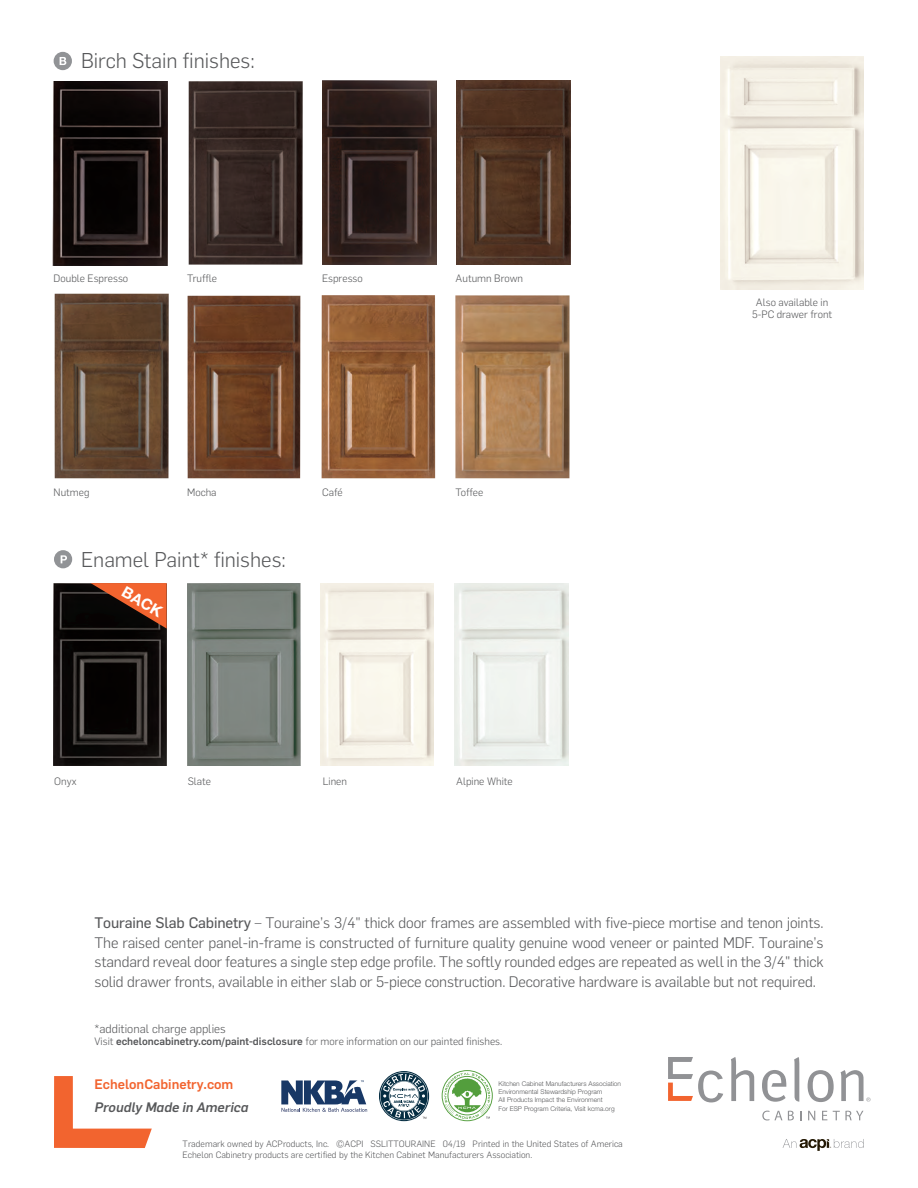
<style>
.page{position:relative;width:918px;height:1188px;background:#fff}
.page>*{position:absolute;margin:0;border:0;box-sizing:border-box;transform-origin:0 0}
.t1{font:300 21px "Flama";color:#57585a}
.t2{font:700 15.45px "Helvetica Neue LT Std";color:#fff}
.t3{font:300 15px/19.5px "Flama";letter-spacing:-.01em;color:#57585a;text-align:justify}
.Cabinet_Nomenclature{font:500 13.5px "Flama";color:#f2642f}
.Cabinet_Nomenclature-2{font:italic 500 13.5px "Flama";color:#57585a}
.t4{font:300 12px "Flama";color:#57585a}
.t5{font:300 10.5px/12px "Flama";color:#57585a;text-align:center}
.t6{font:300 9px "Flama";color:#57585a}
.t7{font:300 6.6px/8.2px "Helvetica Neue LT Std";color:#57585a}
.s1{font-family:"Flama Basic";font-weight:400}
.s2{font-weight:500}
</style>
<div class="page">
<svg style="left:54px;top:1076px;width:98px;height:72px"></svg>
<svg style="left:808px;top:1070px;width:26px;height:32px"></svg>
<svg style="left:762px;top:1070px;width:24px;height:32px"></svg>
<svg style="left:731px;top:1057px;width:23px;height:44px"></svg>
<svg style="left:794px;top:1057px;width:5px;height:45px"></svg>
<svg style="left:762px;top:1111px;width:20px;height:10px"></svg>
<svg style="left:788px;top:1111px;width:6px;height:9px"></svg>
<svg style="left:808px;top:1111px;width:7px;height:9px"></svg>
<svg style="left:822px;top:1111px;width:5px;height:9px"></svg>
<svg style="left:833px;top:1111px;width:30px;height:9px"></svg>
<svg style="left:668px;top:1057px;width:55px;height:45px"></svg>
<svg style="left:841px;top:1070px;width:30px;height:32px"></svg>
<svg style="left:783px;top:1139px;width:81px;height:12px"></svg>
<svg style="left:281px;top:1080px;width:86px;height:32px"></svg>
<svg style="left:379px;top:1071px;width:50px;height:50px"></svg>
<svg style="left:442px;top:1070px;width:51px;height:51px"></svg>
<div style="left:54px;top:550px;width:18px;height:18px;background:#919396;border-radius:50%"></div>
<svg style="left:61px;top:555px;width:6px;height:8px"></svg>
<div style="left:54px;top:52px;width:18px;height:18px;background:#919396;border-radius:50%"></div>
<svg style="left:60px;top:57px;width:6px;height:8px"></svg>
<img style="left:720px;top:56px;width:144px;height:233px">
<img style="left:53px;top:81px;width:114px;height:185px">
<img style="left:456px;top:81px;width:114px;height:184px">
<img style="left:323px;top:81px;width:114px;height:184px">
<img style="left:189px;top:81px;width:114px;height:184px">
<img style="left:55px;top:294px;width:114px;height:184px">
<img style="left:187px;top:296px;width:113px;height:182px">
<img style="left:322px;top:295px;width:113px;height:183px">
<img style="left:455px;top:295px;width:115px;height:183px">
<img style="left:187px;top:583px;width:113px;height:183px">
<img style="left:54px;top:583px;width:113px;height:183px">
<img style="left:320px;top:583px;width:114px;height:183px">
<img style="left:455px;top:583px;width:113px;height:183px">
<svg style="left:91px;top:583px;width:76px;height:46px;background:#7d361b"></svg>
<p class="t1" style="left:81px;top:46px;width:175px">Birch Stain finishes:</p>
<p class="t5" style="left:54px;top:271px;width:76px">Double Espresso</p>
<p class="t5" style="left:187px;top:271px;width:31px">Truffle</p>
<p class="t5" style="left:322px;top:271px;width:42px">Espresso</p>
<p class="t5" style="left:456px;top:271px;width:69px">Autumn Brown</p>
<p class="t5" style="left:54px;top:485px;width:37px">Nutmeg</p>
<p class="t5" style="left:187px;top:485px;width:31px">Mocha</p>
<p class="t5" style="left:322px;top:485px;width:22px">Café</p>
<p class="t5" style="left:456px;top:485px;width:29px">Toffee</p>
<p class="t1" style="left:81px;top:545px;width:206px">Enamel Paint* finishes:</p>
<p class="t2" style="left:128px;top:582px;width:45px;rotate:30deg">BACK</p>
<p class="t5" style="left:54px;top:775px;width:24px">Onyx</p>
<p class="t5" style="left:188px;top:775px;width:25px">Slate</p>
<p class="t5" style="left:323px;top:775px;width:26px">Linen</p>
<p class="t5" style="left:456px;top:775px;width:58px">Alpine White</p>
<p class="t5" style="left:752px;top:296px;width:82px">Also available in<br>5-PC drawer front</p>
<p class="t3" style="left:94px;top:912px;width:731px"><span class="s1">Touraine Slab Cabinetry</span> – Touraine’s 3/4" thick door frames are assembled with five-piece mortise and tenon joints.<br>The raised center panel-in-frame is constructed of furniture quality genuine wood veneer or painted MDF. Touraine’s standard reveal door features a single step edge profile. The softly rounded edges are repeated as well in the 3/4" thick solid drawer fronts, available in either slab or 5-piece construction. Decorative hardware is available but not required.</p>
<p class="t4" style="left:94px;top:1021px;width:133px">*additional charge applies</p>
<p class="t5" style="left:94px;top:1035px;width:409px">Visit <span class="s2">echeloncabinetry.com/paint-disclosure</span> for more information on our painted finishes.</p>
<p class="t7" style="left:499px;top:1079px;width:124px">Kitchen Cabinet Manufacturers Association Environmental Stewardship Program<br>All Products Impact the Environment<br>For ESP Program Criteria, Visit kcma.org</p>
<p class="Cabinet_Nomenclature" style="left:94px;top:1074px;width:140px">EchelonCabinetry.com</p>
<p class="Cabinet_Nomenclature-2" style="left:94px;top:1098px;width:155px">Proudly Made in America</p>
<p class="t6" style="left:183px;top:1138px;width:442px">Trademark owned by ACProducts, Inc. ©ACPI SSLITTOURAINE 04/19 Printed in the United States of America</p>
<p class="t6" style="left:183px;top:1148px;width:351px">Echelon Cabinetry products are certified by the Kitchen Cabinet Manufacturers Association.</p>
</div>
